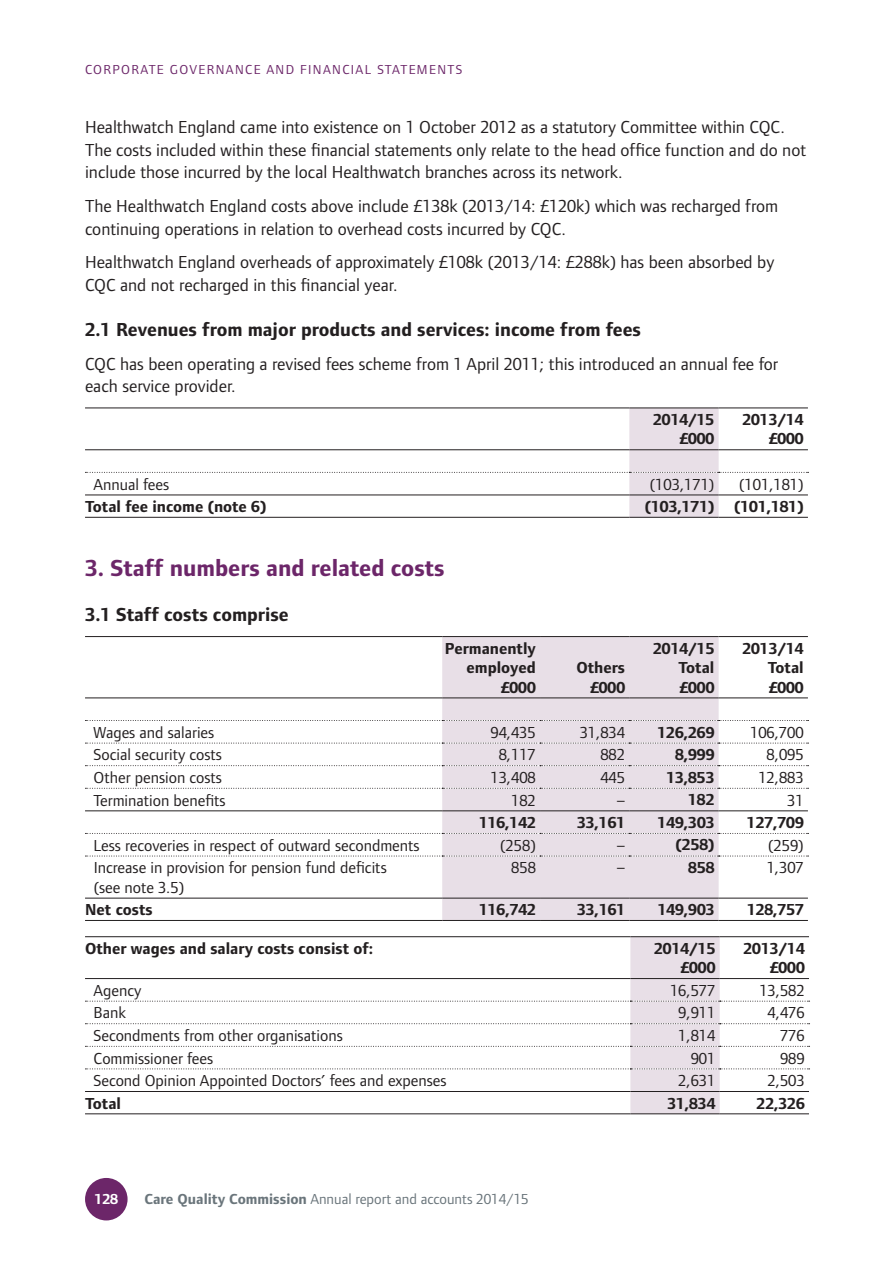
<style>
.page{position:relative;width:893px;height:1263px;background:#fff}
.page>*{position:absolute;margin:0;border:0;box-sizing:border-box;transform-origin:0 0}
.t1{font:700 24px "Foundry Form Sans";color:#6c2669}
.t2{font:700 19.5px "Foundry Form Sans";color:#231f20}
.t3{font:18px/22.5px "Foundry Form Sans";color:#231f20}
.t4{font:16.5px/19.5px "Foundry Form Sans";color:#231f20}
.t5{font:700 16.5px/19.5px "Foundry Form Sans";color:#231f20;text-align:right}
.t6{font:15px "Foundry Form Sans";color:#6a757b}
.t7{font:700 15px "Foundry Form Sans";color:#fff}
.t8{font:13.5px "Foundry Form Sans";letter-spacing:.1em;color:#6c2669}
.s1{font-weight:700}
</style>
<div class="page">
<div style="left:85px;top:1178px;width:43px;height:42px;background:#6c2669;border-radius:50%"></div>
<svg style="left:85px;top:408px;width:723px;height:109px"></svg>
<hr style="left:719px;top:495px;width:89px;height:1px;background:#231f20">
<hr style="left:719px;top:517px;width:89px;height:1px;background:#231f20">
<hr style="left:85px;top:495px;width:544px;height:1px;background:#231f20">
<hr style="left:85px;top:517px;width:544px;height:1px;background:#231f20">
<hr style="left:629px;top:495px;width:90px;height:1px;background:#231f20">
<hr style="left:629px;top:517px;width:90px;height:1px;background:#231f20">
<div style="left:442px;top:637px;width:277px;height:283px;background:#e8dfe7"></div>
<hr style="left:85px;top:636px;width:357px;height:1px;background:#231f20">
<hr style="left:442px;top:636px;width:98px;height:1px;background:#231f20">
<hr style="left:540px;top:636px;width:89px;height:1px;background:#231f20">
<hr style="left:629px;top:636px;width:90px;height:1px;background:#231f20">
<hr style="left:719px;top:636px;width:89px;height:1px;background:#231f20">
<hr style="left:85px;top:697px;width:357px;height:1px;background:#231f20">
<hr style="left:442px;top:697px;width:98px;height:1px;background:#231f20">
<hr style="left:540px;top:697px;width:89px;height:1px;background:#231f20">
<hr style="left:629px;top:697px;width:90px;height:1px;background:#231f20">
<hr style="left:719px;top:697px;width:89px;height:1px;background:#231f20">
<svg style="left:85px;top:720px;width:723px;height:1px"></svg>
<svg style="left:85px;top:743px;width:723px;height:1px"></svg>
<svg style="left:85px;top:765px;width:723px;height:1px"></svg>
<svg style="left:85px;top:788px;width:723px;height:1px"></svg>
<svg style="left:85px;top:856px;width:723px;height:1px"></svg>
<hr style="left:85px;top:898px;width:357px;height:1px;background:#231f20">
<hr style="left:85px;top:920px;width:357px;height:1px;background:#231f20">
<hr style="left:719px;top:898px;width:89px;height:1px;background:#231f20">
<hr style="left:719px;top:920px;width:89px;height:1px;background:#231f20">
<hr style="left:442px;top:898px;width:98px;height:1px;background:#231f20">
<hr style="left:540px;top:898px;width:89px;height:1px;background:#231f20">
<hr style="left:629px;top:898px;width:90px;height:1px;background:#231f20">
<hr style="left:442px;top:920px;width:98px;height:1px;background:#231f20">
<hr style="left:540px;top:920px;width:89px;height:1px;background:#231f20">
<hr style="left:629px;top:920px;width:90px;height:1px;background:#231f20">
<hr style="left:442px;top:810px;width:98px;height:1px;background:#231f20">
<hr style="left:540px;top:810px;width:89px;height:1px;background:#231f20">
<hr style="left:629px;top:810px;width:90px;height:1px;background:#231f20">
<hr style="left:719px;top:810px;width:89px;height:1px;background:#231f20">
<hr style="left:85px;top:810px;width:357px;height:1px;background:#231f20">
<svg style="left:85px;top:833px;width:723px;height:1px"></svg>
<hr style="left:85px;top:936px;width:545px;height:1px;background:#231f20">
<hr style="left:630px;top:936px;width:90px;height:1px;background:#231f20">
<hr style="left:720px;top:936px;width:89px;height:1px;background:#231f20">
<svg style="left:85px;top:937px;width:725px;height:176px"></svg>
<hr style="left:85px;top:1091px;width:545px;height:1px;background:#231f20">
<hr style="left:85px;top:1113px;width:545px;height:1px;background:#231f20">
<hr style="left:630px;top:1091px;width:90px;height:1px;background:#231f20">
<hr style="left:630px;top:1113px;width:90px;height:1px;background:#231f20">
<hr style="left:720px;top:1091px;width:89px;height:1px;background:#231f20">
<hr style="left:720px;top:1113px;width:89px;height:1px;background:#231f20">
<p class="t8" style="left:85px;top:62px;width:379px">CORPORATE GOVERNANCE AND FINANCIAL STATEMENTS</p>
<p class="t3" style="left:85px;top:116px;width:723px">Healthwatch England came into existence on 1 October 2012 as a statutory Committee within CQC.<br>The costs included within these financial statements only relate to the head office function and do not include those incurred by the local Healthwatch branches across its network.</p>
<p class="t3" style="left:85px;top:195px;width:695px">The Healthwatch England costs above include £138k (2013/14: £120k) which was recharged from continuing operations in relation to overhead costs incurred by CQC.</p>
<p class="t3" style="left:85px;top:251px;width:691px">Healthwatch England overheads of approximately £108k (2013/14: £288k) has been absorbed by<br>CQC and not recharged in this financial year.</p>
<p class="t2" style="left:85px;top:318px;width:557px">2.1 Revenues from major products and services: income from fees</p>
<p class="t3" style="left:85px;top:352px;width:695px">CQC has been operating a revised fees scheme from 1 April 2011; this introduced an annual fee for each service provider.</p>
<p class="t5" style="left:653px;top:410px;width:63px">2014/15 £000</p>
<p class="t5" style="left:742px;top:410px;width:63px">2013/14 £000</p>
<p class="t4" style="left:94px;top:474px;width:77px">Annual fees</p>
<p class="t4" style="left:650px;top:474px;width:66px">(103,171)</p>
<p class="t4" style="left:739px;top:474px;width:66px">(101,181)</p>
<p class="t5" style="left:85px;top:497px;width:183px">Total fee income (note 6)</p>
<p class="t5" style="left:645px;top:497px;width:160px">(103,171) (101,181)</p>
<h1 class="t1" style="left:85px;top:554px;width:361px">3. Staff numbers and related costs</h1>
<p class="t2" style="left:85px;top:603px;width:205px">3.1 Staff costs comprise</p>
<p class="t5" style="left:445px;top:638px;width:92px">Permanently employed £000</p>
<p class="t5" style="left:576px;top:658px;width:50px">Others £000</p>
<p class="t5" style="left:678px;top:638px;width:37px;text-align:justify;text-indent:-25px">2014/15<br>Total £000</p>
<p class="t5" style="left:768px;top:638px;width:37px;text-align:justify;text-indent:-25px">2013/14<br>Total £000</p>
<p class="t4" style="left:94px;top:722px;width:122px">Wages and salaries</p>
<p class="t4" style="left:490px;top:722px;width:47px">94,435</p>
<p class="t4" style="left:580px;top:722px;width:47px">31,834</p>
<p class="t5" style="left:658px;top:722px;width:58px">126,269</p>
<p class="t4" style="left:750px;top:722px;width:55px">106,700</p>
<p class="t4" style="left:94px;top:745px;width:130px">Social security costs</p>
<p class="t4" style="left:499px;top:745px;width:39px">8,117</p>
<p class="t4" style="left:600px;top:745px;width:26px">882</p>
<p class="t5" style="left:675px;top:745px;width:41px">8,999</p>
<p class="t4" style="left:767px;top:745px;width:39px">8,095</p>
<p class="t4" style="left:94px;top:767px;width:130px">Other pension costs</p>
<p class="t4" style="left:490px;top:767px;width:47px">13,408</p>
<p class="t4" style="left:600px;top:767px;width:26px">445</p>
<p class="t5" style="left:666px;top:767px;width:50px">13,853</p>
<p class="t4" style="left:758px;top:767px;width:47px">12,883</p>
<p class="t4" style="left:94px;top:790px;width:134px">Termination benefits</p>
<p class="t4" style="left:511px;top:790px;width:26px">182</p>
<p class="t4" style="left:617px;top:790px;width:10px">–</p>
<p class="t5" style="left:688px;top:790px;width:28px">182</p>
<p class="t4" style="left:787px;top:790px;width:18px">31</p>
<p class="t5" style="left:479px;top:813px;width:58px">116,142</p>
<p class="t5" style="left:577px;top:813px;width:50px">33,161</p>
<p class="t5" style="left:658px;top:813px;width:58px">149,303</p>
<p class="t5" style="left:747px;top:813px;width:58px">127,709</p>
<p class="t4" style="left:94px;top:835px;width:327px">Less recoveries in respect of outward secondments</p>
<p class="t4" style="left:500px;top:835px;width:37px">(258)</p>
<p class="t4" style="left:617px;top:835px;width:10px">–</p>
<p class="t5" style="left:676px;top:835px;width:40px">(258)</p>
<p class="t4" style="left:768px;top:835px;width:37px">(259)</p>
<p class="t4" style="left:94px;top:858px;width:295px">Increase in provision for pension fund deficits (see note 3.5)</p>
<p class="t4" style="left:511px;top:858px;width:26px">858</p>
<p class="t4" style="left:617px;top:858px;width:10px">–</p>
<p class="t5" style="left:688px;top:858px;width:28px">858</p>
<p class="t4" style="left:767px;top:858px;width:39px">1,307</p>
<p class="t5" style="left:85px;top:900px;width:69px">Net costs</p>
<p class="t5" style="left:479px;top:900px;width:58px">116,742</p>
<p class="t5" style="left:577px;top:900px;width:50px">33,161</p>
<p class="t5" style="left:658px;top:900px;width:58px">149,903</p>
<p class="t5" style="left:747px;top:900px;width:58px">128,757</p>
<p class="t5" style="left:85px;top:938px;width:290px">Other wages and salary costs consist of:</p>
<p class="t5" style="left:654px;top:938px;width:63px">2014/15 £000</p>
<p class="t5" style="left:743px;top:938px;width:63px">2013/14 £000</p>
<p class="t4" style="left:94px;top:980px;width:49px">Agency</p>
<p class="t4" style="left:670px;top:980px;width:47px">16,577</p>
<p class="t4" style="left:759px;top:980px;width:47px">13,582</p>
<p class="t4" style="left:94px;top:1003px;width:34px">Bank</p>
<p class="t4" style="left:678px;top:1003px;width:39px">9,911</p>
<p class="t4" style="left:768px;top:1003px;width:39px">4,476</p>
<p class="t4" style="left:94px;top:1025px;width:251px">Secondments from other organisations</p>
<p class="t4" style="left:678px;top:1025px;width:39px">1,814</p>
<p class="t4" style="left:780px;top:1025px;width:26px">776</p>
<p class="t4" style="left:94px;top:1048px;width:121px">Commissioner fees</p>
<p class="t4" style="left:691px;top:1048px;width:26px">901</p>
<p class="t4" style="left:780px;top:1048px;width:26px">989</p>
<p class="t4" style="left:94px;top:1071px;width:355px">Second Opinion Appointed Doctors’ fees and expenses</p>
<p class="t4" style="left:678px;top:1071px;width:39px">2,631</p>
<p class="t4" style="left:768px;top:1071px;width:39px">2,503</p>
<p class="t5" style="left:85px;top:1093px;width:37px">Total</p>
<p class="t5" style="left:667px;top:1093px;width:50px">31,834</p>
<p class="t5" style="left:757px;top:1093px;width:50px">22,326</p>
<p class="t7" style="left:94px;top:1190px;width:25px">128</p>
<p class="t6" style="left:145px;top:1190px;width:386px"><span class="s1">Care Quality Commission</span> Annual report and accounts 2014/15</p>
</div>
